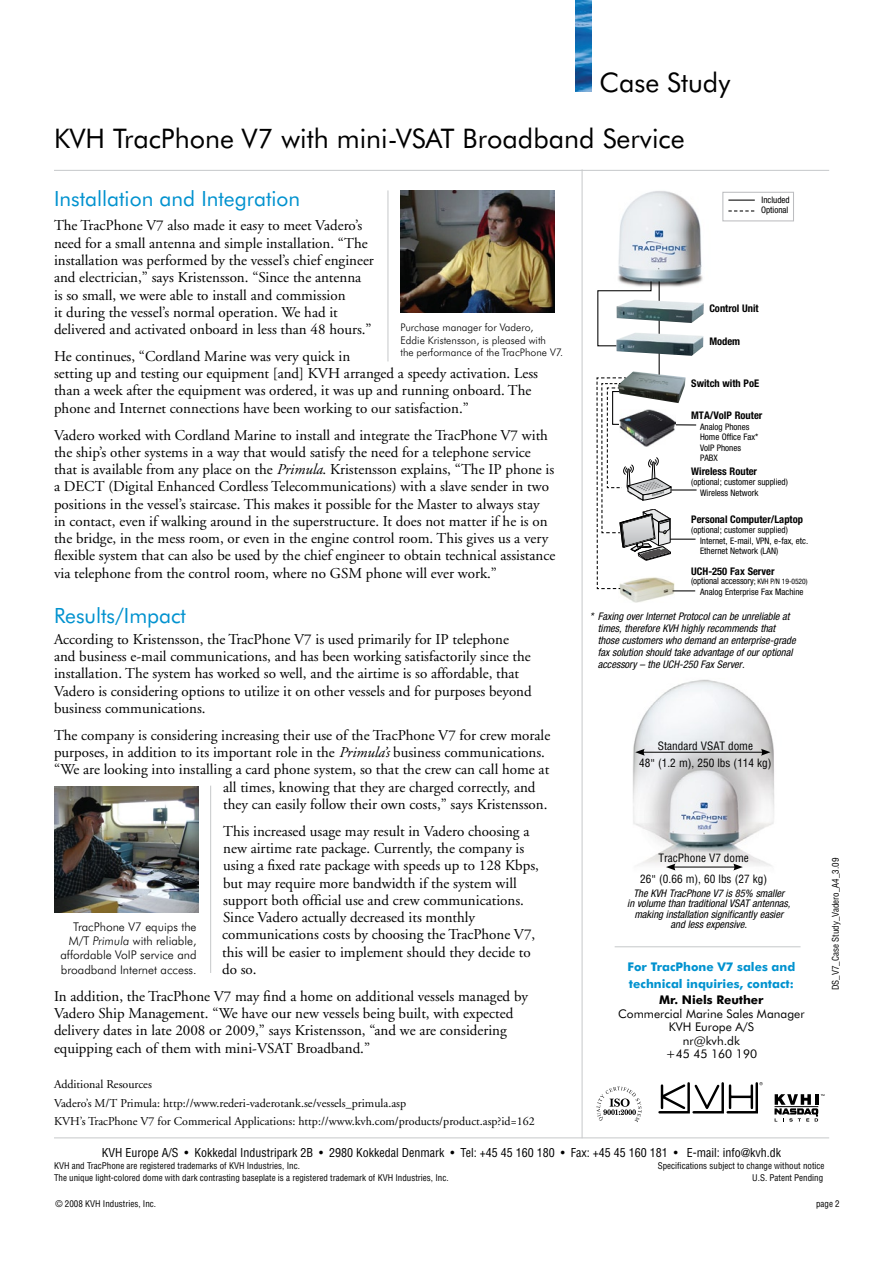
<style>
.page{position:relative;width:893px;height:1263px;background:#fff}
.page>*{position:absolute;margin:0;border:0;box-sizing:border-box;transform-origin:0 0}
.t1{font:27px/56.1px "Futura BT";color:#000}
.t2{font:21px "Futura BT";color:#0092cf}
.t3{font:15px/17.2px "Adobe Garamond";color:#000}
.t4{font:12px/18.3px "Adobe Garamond";color:#000}
.t5{font:condensed 12px "Helvetica";color:#000}
.t6{font:300 12px/14.4px "Futura BT";color:#000;text-align:right}
.t7{font:12px/13.5px "Futura BT";color:#000;text-align:center}
.t8{font:700 12px/16.5px "Futura BT";color:#0092cf}
.t9{font:700 12px "Futura BT";color:#000}
.t10{font:condensed 11.25px/21px "Helvetica";color:#000;text-align:center}
.t11{font:italic condensed 10.5px/12px "Helvetica Neue";color:#000}
.t12{font:700 condensed 10.5px "Helvetica Neue";color:#000}
.t13{font:300 10.5px/12.6px "Futura BT";color:#000}
.t14{font:condensed 9px "Helvetica";color:#000}
.t15{font:condensed 9px/10.5px "Helvetica Neue";color:#000}
.s1{font-style:italic}
.s2{font-size:8.25px}
.s3{font-size:7.5px}
.s4{font-family:"Helvetica Neue"}
</style>
<div class="page">
<hr style="left:582px;top:169px;width:1px;height:969px;background:#c6c8ca">
<hr style="left:54px;top:170px;width:775px;height:1px;background:#c6c8ca">
<img style="left:620px;top:591px;width:55px;height:12px">
<img style="left:618px;top:191px;width:85px;height:96px">
<img style="left:627px;top:371px;width:54px;height:6px">
<svg style="left:597px;top:280px;width:55px;height:67px"></svg>
<hr style="left:659px;top:281px;width:1px;height:94px;background:#000">
<img style="left:616px;top:300px;width:88px;height:23px">
<img style="left:616px;top:333px;width:87px;height:23px">
<svg style="left:728px;top:200px;width:27px;height:1px"></svg>
<svg style="left:728px;top:210px;width:26px;height:1px"></svg>
<div style="left:722px;top:192px;width:72px;height:29px;border:1px solid #bcbdc0"></div>
<svg style="left:596px;top:377px;width:101px;height:214px"></svg>
<img style="left:633px;top:679px;width:141px;height:192px">
<hr style="left:642px;top:752px;width:121px;height:1px;background:#000">
<svg style="left:635px;top:749px;width:10px;height:7px"></svg>
<svg style="left:761px;top:749px;width:9px;height:7px"></svg>
<hr style="left:673px;top:867px;width:63px;height:1px;background:#000">
<svg style="left:666px;top:863px;width:9px;height:7px"></svg>
<svg style="left:733px;top:863px;width:10px;height:7px"></svg>
<img style="left:401px;top:190px;width:154px;height:123px">
<img style="left:54px;top:786px;width:144px;height:126px">
<hr style="left:388px;top:190px;width:1px;height:171px;background:#c6c8ca">
<hr style="left:210px;top:786px;width:1px;height:187px;background:#c6c8ca">
<hr style="left:54px;top:1137px;width:775px;height:1px;background:#c6c8ca">
<img style="left:576px;top:0;width:15px;height:91px">
<svg style="left:774px;top:1094px;width:50px;height:27px"></svg>
<svg style="left:658px;top:1082px;width:105px;height:32px"></svg>
<svg style="left:596px;top:1087px;width:46px;height:35px"></svg>
<hr style="left:615px;top:946px;width:185px;height:1px;background:#c6c8ca">
<h1 class="t1" style="left:54px;top:54px;width:678px;text-indent:545px">Case Study<br>KVH TracPhone V7 with mini-VSAT Broadband Service</h1>
<h2 class="t2" style="left:54px;top:186px;width:248px">Installation and Integration</h2>
<p class="t3" style="left:54px;top:217px;width:321px">The TracPhone V7 also made it easy to meet Vadero’s need for a small antenna and simple installation. “The installation was performed by the vessel’s chief engineer and electrician,” says Kristensson. “Since the antenna<br>is so small, we were able to install and commission<br>it during the vessel’s normal operation. We had it delivered and activated onboard in less than 48 hours.”</p>
<p class="t3" style="left:54px;top:348px;width:486px">He continues, “Cordland Marine was very quick in<br>setting up and testing our equipment [and] KVH arranged a speedy activation. Less than a week after the equipment was ordered, it was up and running onboard. The phone and Internet connections have been working to our satisfaction.”</p>
<p class="t3" style="left:54px;top:427px;width:503px">Vadero worked with Cordland Marine to install and integrate the TracPhone V7 with the ship’s other systems in a way that would satisfy the need for a telephone service that is available from any place on the <span class="s1">Primula</span>. Kristensson explains, “The IP phone is a DECT (Digital Enhanced Cordless Telecommunications) with a slave sender in two positions in the vessel’s staircase. This makes it possible for the Master to always stay<br>in contact, even if walking around in the superstructure. It does not matter if he is on the bridge, in the mess room, or even in the engine control room. This gives us a very flexible system that can also be used by the chief engineer to obtain technical assistance via telephone from the control room, where no GSM phone will ever work.”</p>
<h2 class="t2" style="left:54px;top:603px;width:133px">Results/Impact</h2>
<p class="t3" style="left:54px;top:631px;width:479px">According to Kristensson, the TracPhone V7 is used primarily for IP telephone and business e-mail communications, and has been working satisfactorily since the installation. The system has worked so well, and the airtime is so affordable, that Vadero is considering options to utilize it on other vessels and for purposes beyond business communications.</p>
<p class="t3" style="left:54px;top:727px;width:498px">The company is considering increasing their use of the TracPhone V7 for crew morale</p>
<p class="t3" style="left:54px;top:744px;width:492px">purposes, in addition to its important role in the <span class="s1">Primula’s</span> business communications.</p>
<p class="t3" style="left:54px;top:761px;width:497px">“We are looking into installing a card phone system, so that the crew can call home at</p>
<p class="t3" style="left:223px;top:779px;width:314px">all times, knowing that they are charged correctly, and</p>
<p class="t3" style="left:223px;top:796px;width:326px">they can easily follow their own costs,” says Kristensson.</p>
<p class="t3" style="left:222px;top:823px;width:318px">This increased usage may result in Vadero choosing a new airtime rate package. Currently, the company is using a fixed rate package with speeds up to 128 Kbps, but may require more bandwidth if the system will support both official use and crew communications.<br>Since Vadero actually decreased its monthly communications costs by choosing the TracPhone V7, this will be easier to implement should they decide to do so.</p>
<p class="t3" style="left:54px;top:988px;width:475px">In addition, the TracPhone V7 may find a home on additional vessels managed by Vadero Ship Management. “We have our new vessels being built, with expected delivery dates in late 2008 or 2009,” says Kristensson, “and we are considering equipping each of them with mini-VSAT Broadband.”</p>
<p class="t4" style="left:54px;top:1076px;width:482px">Additional Resources<br>Vadero’s M/T Primula: http://www.rederi-vaderotank.se/vessels_primula.asp<br>KVH’s TracPhone V7 for Commerical Applications: http://www.kvh.com/products/product.asp?id=162</p>
<p class="t13" style="left:400px;top:321px;width:164px">Purchase manager for Vadero,<br>Eddie Kristensson, is pleased with<br>the performance of the TracPhone V7.</p>
<p class="t6" style="left:60px;top:919px;width:138px">TracPhone V7 equips the<br>M/T <span class="s1">Primula</span> with reliable, affordable VoIP service and broadband Internet access.</p>
<p class="t15" style="left:761px;top:194px;width:30px">Included<br>Optional</p>
<p class="t12" style="left:709px;top:302px;width:51px">Control Unit</p>
<p class="t12" style="left:709px;top:335px;width:32px">Modem</p>
<p class="t12" style="left:691px;top:376px;width:69px">Switch with PoE</p>
<p class="t12" style="left:691px;top:409px;width:73px">MTA/VoIP Router</p>
<p class="t15" style="left:700px;top:421px;width:60px">Analog Phones<br>Home Office Fax*<br>VoIP Phones<br>PABX</p>
<p class="t12" style="left:691px;top:465px;width:67px">Wireless Router</p>
<p class="t15" style="left:700px;top:477px;width:89px;text-indent:-9px">(optional; customer supplied)<br>Wireless Network</p>
<p class="t12" style="left:691px;top:513px;width:113px">Personal Computer/Laptop</p>
<p class="t15" style="left:700px;top:525px;width:110px;text-indent:-9px">(optional; customer supplied)<br>Internet, E-mail, VPN, e-fax, etc.<br>Ethernet Network (LAN)</p>
<p class="t12" style="left:691px;top:565px;width:85px">UCH-250 Fax Server</p>
<p class="t15" style="left:691px;top:576px;width:118px;text-align:center">(optional accessory<span class="s2">;</span> <span class="s3">KVH P/N 19-0520)<br></span>Analog Enterprise Fax Machine</p>
<p class="t11" style="left:598px;top:610px;width:199px;text-indent:-8px">* Faxing over Internet Protocol can be unreliable at times, therefore KVH highly recommends that those customers who demand an enterprise-grade fax solution should take advantage of our optional accessory – the UCH-250 Fax Server.</p>
<p class="t10" style="left:639px;top:737px;width:134px;line-height:16.5px">Standard VSAT dome<br>48<span class="s4">"</span> (1.2 m), 250 lbs (114 kg)</p>
<p class="t10" style="left:640px;top:847px;width:128px">TracPhone V7 dome<br>26<span class="s4">"</span> (0.66 m), 60 lbs (27 kg)</p>
<p class="t11" style="left:627px;top:887px;width:165px;line-height:10.5px;text-align:center">The KVH TracPhone V7 is 85% smaller<br>in volume than traditional VSAT antennas, making installation significantly easier and less expensive.</p>
<p class="t8" style="left:628px;top:959px;width:169px">For TracPhone V7 sales and technical inquiries, contact:</p>
<p class="t9" style="left:659px;top:993px;width:106px">Mr. Niels Reuther</p>
<p class="t7" style="left:618px;top:1007px;width:188px">Commercial Marine Sales Manager<br>KVH Europe A/S<br>nr@kvh.dk<br>+45 45 160 190</p>
<p class="t14" style="left:830px;top:990px;width:134px;rotate:-90deg">DS_V7_Case Study_Vadero_A4_3.09</p>
<p class="t5" style="left:102px;top:1145px;width:681px">KVH Europe A/S • Kokkedal Industripark 2B • 2980 Kokkedal Denmark • Tel: +45 45 160 180 • Fax: +45 45 160 181 • E-mail: info@kvh.dk</p>
<p class="t14" style="left:54px;top:1160px;width:248px">KVH and TracPhone are registered trademarks of KVH Industries, Inc.</p>
<p class="t14" style="left:658px;top:1160px;width:168px">Specifications subject to change without notice</p>
<p class="t14" style="left:54px;top:1172px;width:396px">The unique light-colored dome with dark contrasting baseplate is a registered trademark of KVH Industries, Inc.</p>
<p class="t14" style="left:752px;top:1172px;width:73px">U.S. Patent Pending</p>
<p class="t14" style="left:56px;top:1198px;width:102px">© 2008 KVH Industries, Inc.</p>
<p class="t14" style="left:816px;top:1198px;width:25px">page 2</p>
</div>
